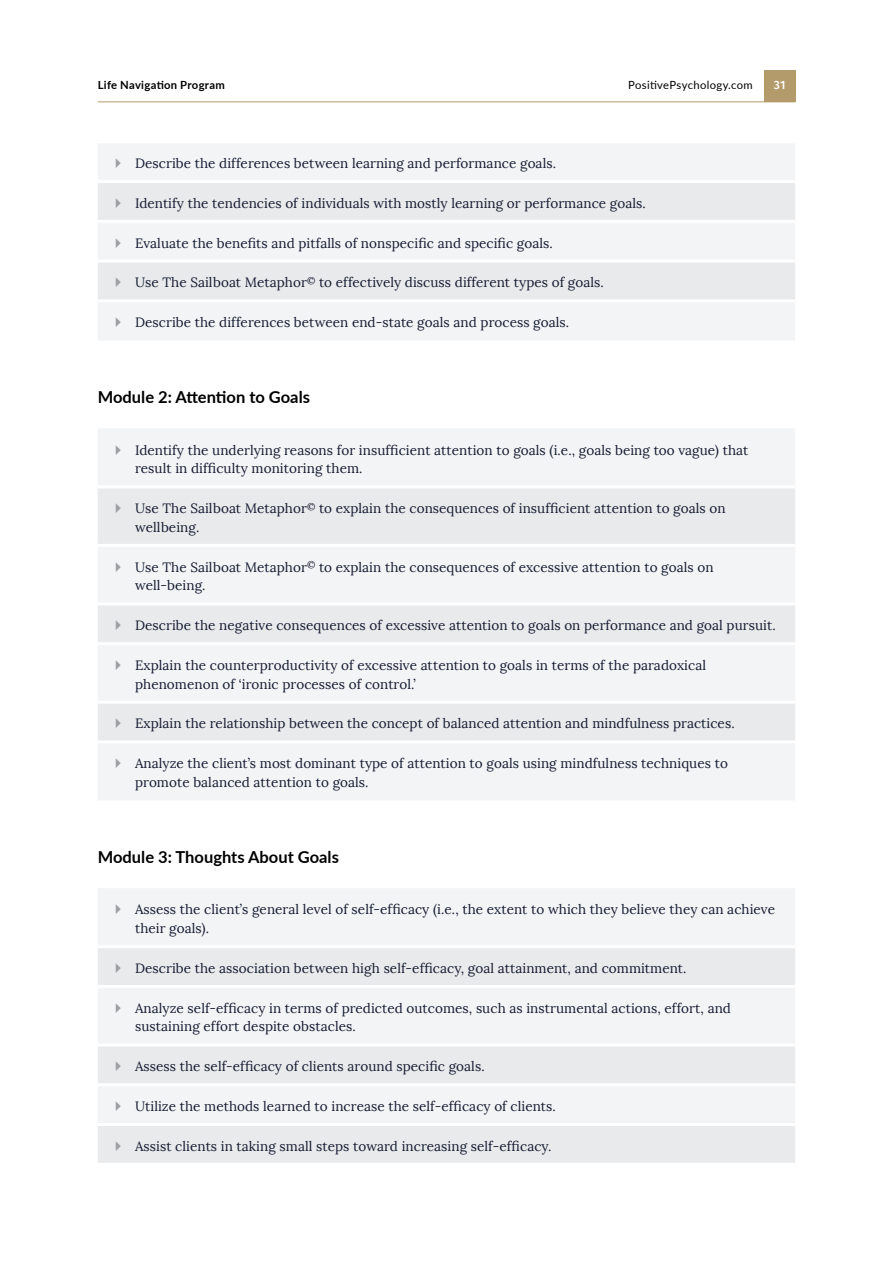
<style>
.page{position:relative;width:893px;height:1263px;background:#fff}
.page>*{position:absolute;margin:0;border:0;box-sizing:border-box;transform-origin:0 0}
.t1{font:700 16.5px "Lato";color:#000}
.t2{font:13.5px/18.8px "Lora";letter-spacing:.005em;color:#161d33}
.t3{font:500 12px "Fira Sans";color:#fff}
.t4{font:11.25px "Lato";letter-spacing:.025em;color:#000}
.t5{font:700 11.25px "Lato";letter-spacing:.025em;color:#000}
</style>
<div class="page">
<div style="left:98px;top:144px;width:697px;height:196px;background:#f3f4f6"></div>
<svg style="left:98px;top:183px;width:697px;height:116px;fill:#e9eaec"></svg>
<hr style="left:98px;top:180px;width:697px;height:3px;background:#fff">
<hr style="left:98px;top:220px;width:697px;height:3px;background:#fff">
<hr style="left:98px;top:260px;width:697px;height:3px;background:#fff">
<hr style="left:98px;top:299px;width:697px;height:3px;background:#fff">
<div style="left:98px;top:429px;width:697px;height:371px;background:#f3f4f6"></div>
<svg style="left:98px;top:488px;width:697px;height:252px;fill:#e9eaec"></svg>
<hr style="left:98px;top:485px;width:697px;height:3px;background:#fff">
<hr style="left:98px;top:544px;width:697px;height:3px;background:#fff">
<hr style="left:98px;top:602px;width:697px;height:3px;background:#fff">
<hr style="left:98px;top:642px;width:697px;height:3px;background:#fff">
<hr style="left:98px;top:701px;width:697px;height:3px;background:#fff">
<hr style="left:98px;top:740px;width:697px;height:3px;background:#fff">
<div style="left:98px;top:889px;width:697px;height:56px;background:#f3f4f6"></div>
<svg style="left:98px;top:948px;width:697px;height:215px;fill:#e9eaec"></svg>
<hr style="left:98px;top:985px;width:697px;height:3px;background:#fff">
<hr style="left:98px;top:1043px;width:697px;height:3px;background:#fff">
<hr style="left:98px;top:1083px;width:697px;height:3px;background:#fff">
<hr style="left:98px;top:1123px;width:697px;height:3px;background:#fff">
<hr style="left:98px;top:102px;width:697px;height:1px;background:#b49b6b">
<div style="left:764px;top:71px;width:31px;height:31px;background:#b49b6b"></div>
<svg style="left:116px;top:158px;width:5px;height:10px"></svg>
<svg style="left:116px;top:198px;width:5px;height:10px"></svg>
<svg style="left:116px;top:238px;width:5px;height:10px"></svg>
<svg style="left:116px;top:277px;width:5px;height:10px"></svg>
<svg style="left:116px;top:317px;width:5px;height:10px"></svg>
<svg style="left:116px;top:445px;width:5px;height:10px"></svg>
<svg style="left:116px;top:503px;width:5px;height:10px"></svg>
<svg style="left:116px;top:562px;width:5px;height:10px"></svg>
<svg style="left:116px;top:620px;width:5px;height:10px"></svg>
<svg style="left:116px;top:660px;width:5px;height:10px"></svg>
<svg style="left:116px;top:718px;width:5px;height:10px"></svg>
<svg style="left:116px;top:758px;width:5px;height:10px"></svg>
<svg style="left:116px;top:904px;width:5px;height:10px"></svg>
<svg style="left:116px;top:963px;width:5px;height:10px"></svg>
<svg style="left:116px;top:1003px;width:5px;height:10px"></svg>
<svg style="left:116px;top:1061px;width:5px;height:10px"></svg>
<svg style="left:116px;top:1101px;width:5px;height:10px"></svg>
<svg style="left:116px;top:1141px;width:5px;height:10px"></svg>
<p class="t5" style="left:98px;top:77px;width:129px">Life Navigation Program</p>
<p class="t4" style="left:628px;top:77px;width:126px">PositivePsychology.com</p>
<p class="t3" style="left:774px;top:75px;width:13px">31</p>
<p class="t2" style="left:135px;top:154px;width:422px">Describe the differences between learning and performance goals.</p>
<p class="t2" style="left:135px;top:194px;width:512px">Identify the tendencies of individuals with mostly learning or performance goals.</p>
<p class="t2" style="left:135px;top:233px;width:419px">Evaluate the benefits and pitfalls of nonspecific and specific goals.</p>
<p class="t2" style="left:135px;top:273px;width:470px">Use The Sailboat Metaphor<sup>©</sup> to effectively discuss different types of goals.</p>
<p class="t2" style="left:135px;top:313px;width:436px">Describe the differences between end-state goals and process goals.</p>
<p class="t1" style="left:98px;top:385px;width:214px">Module 2: Attention to Goals</p>
<p class="t2" style="left:135px;top:441px;width:615px">Identify the underlying reasons for insufficient attention to goals (i.e., goals being too vague) that result in difficulty monitoring them.</p>
<p class="t2" style="left:135px;top:499px;width:592px">Use The Sailboat Metaphor<sup>©</sup> to explain the consequences of insufficient attention to goals on wellbeing.</p>
<p class="t2" style="left:135px;top:558px;width:580px">Use The Sailboat Metaphor<sup>©</sup> to explain the consequences of excessive attention to goals on well-being.</p>
<p class="t2" style="left:135px;top:616px;width:642px">Describe the negative consequences of excessive attention to goals on performance and goal pursuit.</p>
<p class="t2" style="left:135px;top:656px;width:572px">Explain the counterproductivity of excessive attention to goals in terms of the paradoxical phenomenon of ‘ironic processes of control.’</p>
<p class="t2" style="left:135px;top:714px;width:601px">Explain the relationship between the concept of balanced attention and mindfulness practices.</p>
<p class="t2" style="left:135px;top:754px;width:594px">Analyze the client’s most dominant type of attention to goals using mindfulness techniques to promote balanced attention to goals.</p>
<p class="t1" style="left:98px;top:844px;width:243px">Module 3: Thoughts About Goals</p>
<p class="t2" style="left:135px;top:900px;width:641px">Assess the client’s general level of self-efficacy (i.e., the extent to which they believe they can achieve their goals).</p>
<p class="t2" style="left:135px;top:959px;width:553px">Describe the association between high self-efficacy, goal attainment, and commitment.</p>
<p class="t2" style="left:135px;top:999px;width:597px">Analyze self-efficacy in terms of predicted outcomes, such as instrumental actions, effort, and sustaining effort despite obstacles.</p>
<p class="t2" style="left:135px;top:1057px;width:351px">Assess the self-efficacy of clients around specific goals.</p>
<p class="t2" style="left:135px;top:1097px;width:422px">Utilize the methods learned to increase the self-efficacy of clients.</p>
<p class="t2" style="left:135px;top:1137px;width:418px">Assist clients in taking small steps toward increasing self-efficacy.</p>
</div>
